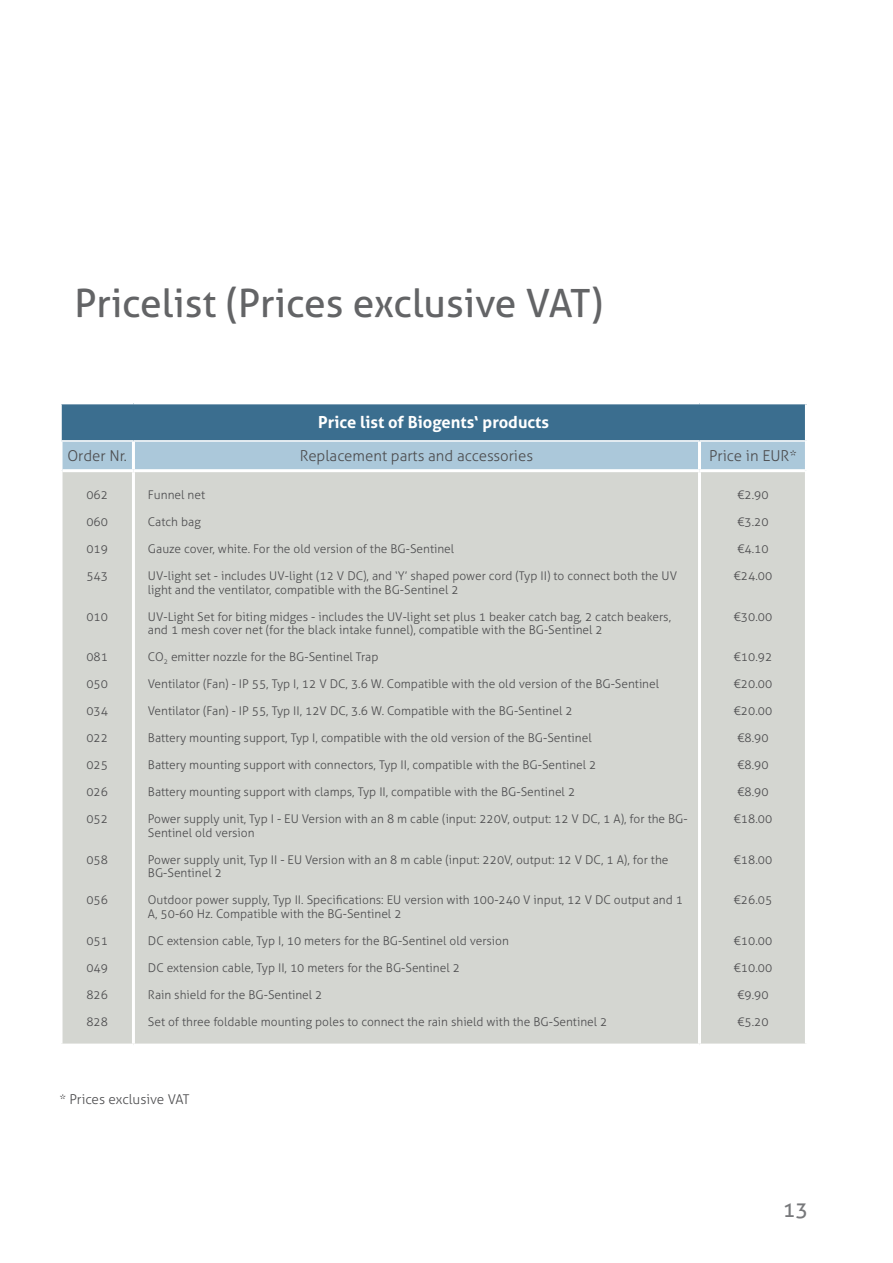
<style>
.page{position:relative;width:893px;height:1263px;background:#fff}
.page>*{position:absolute;margin:0;border:0;box-sizing:border-box;transform-origin:0 0}
.t1{font:39px "Aller";color:#636466}
.t2{font:21px "Aller";color:#77787b}
.t3{font:700 16.5px "Aller";color:#fff}
.t4{font:300 15px "Aller";color:#4d4d4f}
.t5{font:300 13.5px "Aller";color:#4d4d4f}
.t6{font:300 12px/13.5px "Aller";color:#4d4d4f}
</style>
<div class="page">
<div style="left:61px;top:404px;width:745px;height:37px;background:#3b6e8f"></div>
<div style="left:63px;top:442px;width:742px;height:27px;background:#abc8da"></div>
<div style="left:63px;top:472px;width:742px;height:571px;background:#d4d6d1"></div>
<hr style="left:132px;top:442px;width:3px;height:27px;background:#fff">
<hr style="left:698px;top:442px;width:3px;height:27px;background:#fff">
<hr style="left:132px;top:472px;width:3px;height:571px;background:#fff">
<hr style="left:698px;top:472px;width:3px;height:571px;background:#fff">
<hr style="left:60px;top:404px;width:2px;height:36px;background:#fff">
<hr style="left:805px;top:404px;width:3px;height:37px;background:#fff">
<hr style="left:60px;top:440px;width:73px;height:2px;background:#fff">
<hr style="left:133px;top:440px;width:566px;height:2px;background:#fff">
<hr style="left:699px;top:440px;width:106px;height:2px;background:#fff">
<h1 class="t1" style="left:74px;top:279px;width:530px">Pricelist (Prices exclusive VAT)</h1>
<h3 class="t3" style="left:318px;top:412px;width:232px">Price list of Biogents‘ products</h3>
<p class="t4" style="left:67px;top:447px;width:61px">Order Nr.</p>
<p class="t4" style="left:300px;top:447px;width:235px">Replacement parts and accessories</p>
<p class="t4" style="left:709px;top:447px;width:89px">Price in EUR*</p>
<p class="t6" style="left:86px;top:488px;width:23px">062</p>
<p class="t6" style="left:86px;top:515px;width:23px">060</p>
<p class="t6" style="left:86px;top:542px;width:23px">019</p>
<p class="t6" style="left:86px;top:569px;width:23px">543</p>
<p class="t6" style="left:86px;top:609px;width:23px">010</p>
<p class="t6" style="left:86px;top:650px;width:23px">081</p>
<p class="t6" style="left:86px;top:677px;width:23px">050</p>
<p class="t6" style="left:86px;top:704px;width:23px">034</p>
<p class="t6" style="left:86px;top:731px;width:23px">022</p>
<p class="t6" style="left:86px;top:758px;width:23px">025</p>
<p class="t6" style="left:86px;top:785px;width:23px">026</p>
<p class="t6" style="left:86px;top:812px;width:23px">052</p>
<p class="t6" style="left:86px;top:852px;width:23px">058</p>
<p class="t6" style="left:86px;top:893px;width:23px">056</p>
<p class="t6" style="left:86px;top:933px;width:23px">051</p>
<p class="t6" style="left:86px;top:960px;width:23px">049</p>
<p class="t6" style="left:86px;top:987px;width:23px">826</p>
<p class="t6" style="left:86px;top:1014px;width:23px">828</p>
<p class="t6" style="left:148px;top:488px;width:59px">Funnel net</p>
<p class="t6" style="left:148px;top:515px;width:54px">Catch bag</p>
<p class="t6" style="left:148px;top:542px;width:308px">Gauze cover, white. For the old version of the BG-Sentinel</p>
<p class="t6" style="left:148px;top:569px;width:531px">UV-light set - includes UV-light (12 V DC), and ‘Y’ shaped power cord (Typ II) to connect both the UV light and the ventilator, compatible with the BG-Sentinel 2</p>
<p class="t6" style="left:148px;top:609px;width:525px">UV-Light Set for biting midges - includes the UV-light set plus 1 beaker catch bag, 2 catch beakers, and 1 mesh cover net (for the black intake funnel), compatible with the BG-Sentinel 2</p>
<p class="t6" style="left:148px;top:650px;width:232px">CO<sub>2</sub> emitter nozzle for the BG-Sentinel Trap</p>
<p class="t6" style="left:148px;top:677px;width:513px">Ventilator (Fan) - IP 55, Typ I, 12 V DC, 3.6 W. Compatible with the old version of the BG-Sentinel</p>
<p class="t6" style="left:148px;top:704px;width:426px">Ventilator (Fan) - IP 55, Typ II, 12V DC, 3.6 W. Compatible with the BG-Sentinel 2</p>
<p class="t6" style="left:148px;top:731px;width:445px">Battery mounting support, Typ I, compatible with the old version of the BG-Sentinel</p>
<p class="t6" style="left:148px;top:758px;width:450px">Battery mounting support with connectors, Typ II, compatible with the BG-Sentinel 2</p>
<p class="t6" style="left:148px;top:785px;width:429px">Battery mounting support with clamps, Typ II, compatible with the BG-Sentinel 2</p>
<p class="t6" style="left:148px;top:812px;width:541px">Power supply unit, Typ I - EU Version with an 8 m cable (input: 220V, output: 12 V DC, 1 A), for the BG-<br>Sentinel old version</p>
<p class="t6" style="left:148px;top:852px;width:522px">Power supply unit, Typ II - EU Version with an 8 m cable (input: 220V, output: 12 V DC, 1 A), for the<br>BG-Sentinel 2</p>
<p class="t6" style="left:148px;top:893px;width:537px">Outdoor power supply, Typ II. Specifications: EU version with 100-240 V input, 12 V DC output and 1<br>A, 50-60 Hz. Compatible with the BG-Sentinel 2</p>
<p class="t6" style="left:148px;top:933px;width:362px">DC extension cable, Typ I, 10 meters for the BG-Sentinel old version</p>
<p class="t6" style="left:148px;top:960px;width:313px">DC extension cable, Typ II, 10 meters for the BG-Sentinel 2</p>
<p class="t6" style="left:148px;top:987px;width:176px">Rain shield for the BG-Sentinel 2</p>
<p class="t6" style="left:148px;top:1014px;width:461px">Set of three foldable mounting poles to connect the rain shield with the BG-Sentinel 2</p>
<p class="t6" style="left:737px;top:488px;width:33px">€2.90</p>
<p class="t6" style="left:737px;top:515px;width:33px">€3.20</p>
<p class="t6" style="left:737px;top:542px;width:33px">€4.10</p>
<p class="t6" style="left:734px;top:569px;width:40px">€24.00</p>
<p class="t6" style="left:734px;top:609px;width:40px">€30.00</p>
<p class="t6" style="left:734px;top:650px;width:40px">€10.92</p>
<p class="t6" style="left:734px;top:677px;width:40px">€20.00</p>
<p class="t6" style="left:734px;top:704px;width:40px">€20.00</p>
<p class="t6" style="left:737px;top:731px;width:33px">€8.90</p>
<p class="t6" style="left:737px;top:758px;width:33px">€8.90</p>
<p class="t6" style="left:737px;top:785px;width:33px">€8.90</p>
<p class="t6" style="left:734px;top:812px;width:40px">€18.00</p>
<p class="t6" style="left:734px;top:852px;width:40px">€18.00</p>
<p class="t6" style="left:734px;top:893px;width:40px">€26.05</p>
<p class="t6" style="left:734px;top:933px;width:40px">€10.00</p>
<p class="t6" style="left:734px;top:960px;width:40px">€10.00</p>
<p class="t6" style="left:737px;top:987px;width:33px">€9.90</p>
<p class="t6" style="left:737px;top:1014px;width:33px">€5.20</p>
<p class="t5" style="left:60px;top:1091px;width:131px">* Prices exclusive VAT</p>
<h2 class="t2" style="left:783px;top:1196px;width:27px">13</h2>
</div>
